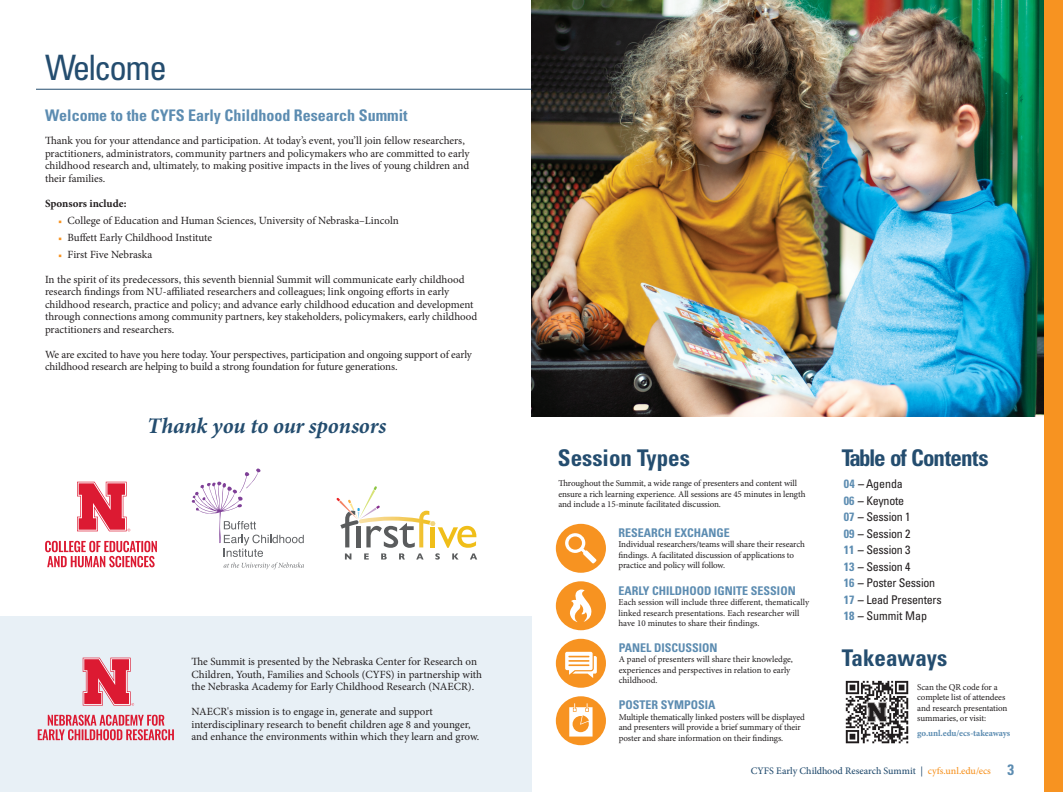
<style>
.page{position:relative;width:1063px;height:792px;background:#fff}
.page>*{position:absolute;margin:0;border:0;box-sizing:border-box;transform-origin:0 0}
.Headline{font:condensed 35px "Univers";letter-spacing:-.06em;color:#244d6f}
.Headline-2{font:700 condensed 23px "Univers";color:#244d6f}
.Headline-3{font:700 condensed 23px "Univers";letter-spacing:-.04em;color:#244d6f}
.t1{font:italic 700 22.2px "Minion Pro";letter-spacing:-.005em;color:#244d6f}
.t2{font:700 condensed 16px "Univers";color:#5c8cb1}
.t3{font:condensed 12px "Univers";letter-spacing:-.02em;color:#231f20}
.BC-Paragraph{font:700 condensed 12px "Univers";color:#5c8cb1}
.t4{font:condensed 12px "Univers";color:#231f20}
.BC-Paragraph-2{font:11px/12.5px "Minion Pro";letter-spacing:-.005em;color:#231f20}
.t5{font:700 11px "Minion Pro";color:#231f20}
.t6{font:500 10px "Minion Pro";color:#244d6f}
.BC-Paragraph-3{font:9px/10.5px "Minion Pro";letter-spacing:-.01em;color:#231f20}
.BC-Paragraph-4{font:700 9px "Minion Pro";letter-spacing:-.01em;color:#5c8cb1}
.s1{font-size:8.5px;color:#f79321}
.s2{font-weight:700;color:#5c8cb1}
.s3{font-weight:700;font-style:italic}
.s4{color:#f79321}
.s5{font-family:"Univers";font-weight:700;font-stretch:condensed;font-size:15px;color:#5c8cb1}
</style>
<div class="page">
<img style="left:532px;top:0;width:513px;height:417px">
<div style="left:1045px;top:0;width:18px;height:792px;background:#f79321"></div>
<div style="left:556px;top:524px;width:50px;height:49px;background:#f79321;border-radius:50%"></div>
<svg style="left:565px;top:533px;width:31px;height:30px"></svg>
<div style="left:556px;top:639px;width:50px;height:49px;background:#f79321;border-radius:50%"></div>
<svg style="left:565px;top:652px;width:32px;height:26px"></svg>
<div style="left:556px;top:696px;width:50px;height:49px;background:#f79321;border-radius:50%"></div>
<svg style="left:569px;top:703px;width:23px;height:34px"></svg>
<div style="left:556px;top:581px;width:50px;height:49px;background:#f79321;border-radius:50%"></div>
<svg style="left:570px;top:589px;width:22px;height:33px"></svg>
<img style="left:845px;top:680px;width:64px;height:64px">
<div style="left:0;top:617px;width:531px;height:175px;background:#e8f0f6"></div>
<svg style="left:83px;top:658px;width:51px;height:48px"></svg>
<svg style="left:38px;top:715px;width:136px;height:25px"></svg>
<svg style="left:191px;top:468px;width:113px;height:101px"></svg>
<svg style="left:77px;top:482px;width:53px;height:49px"></svg>
<svg style="left:45px;top:541px;width:112px;height:26px"></svg>
<svg style="left:336px;top:486px;width:141px;height:74px"></svg>
<hr style="left:36px;top:89px;width:495px;height:1px;background:#244d6f">
<p class="Headline" style="left:45px;top:45px;width:123px">Welcome</p>
<p class="t2" style="left:45px;top:106px;width:364px">Welcome to the CYFS Early Childhood Research Summit</p>
<p class="BC-Paragraph-2" style="left:45px;top:135px;width:426px">Thank you for your attendance and participation. At today’s event, you’ll join fellow researchers, practitioners, administrators, community partners and policymakers who are committed to early childhood research and, ultimately, to making positive impacts in the lives of young children and their families.</p>
<p class="t5" style="left:45px;top:196px;width:83px">Sponsors include:</p>
<p class="BC-Paragraph-2" style="left:58px;top:214px;width:342px"><span class="s1">■</span> College of Education and Human Sciences, University of Nebraska–Lincoln</p>
<p class="BC-Paragraph-2" style="left:58px;top:231px;width:155px"><span class="s1">■</span> Buffett Early Childhood Institute</p>
<p class="BC-Paragraph-2" style="left:58px;top:248px;width:95px"><span class="s1">■</span> First Five Nebraska</p>
<p class="BC-Paragraph-2" style="left:45px;top:273px;width:434px">In the spirit of its predecessors, this seventh biennial Summit will communicate early childhood research findings from NU-affiliated researchers and colleagues; link ongoing efforts in early childhood research, practice and policy; and advance early childhood education and development through connections among community partners, key stakeholders, policymakers, early childhood practitioners and researchers.</p>
<p class="BC-Paragraph-2" style="left:45px;top:348px;width:428px">We are excited to have you here today. Your perspectives, participation and ongoing support of early childhood research are helping to build a strong foundation for future generations.</p>
<p class="t1" style="left:147px;top:410px;width:241px">Thank you to our sponsors</p>
<p class="BC-Paragraph-2" style="left:192px;top:656px;width:292px">The Summit is presented by the Nebraska Center for Research on<br>Children, Youth, Families and Schools (CYFS) in partnership with the Nebraska Academy for Early Childhood Research (NAECR).</p>
<p class="BC-Paragraph-2" style="left:192px;top:706px;width:289px">NAECR's mission is to engage in, generate and support interdisciplinary research to benefit children age 8 and younger, and enhance the environments within which they learn and grow.</p>
<p class="Headline-2" style="left:558px;top:444px;width:134px">Session Types</p>
<p class="BC-Paragraph-3" style="left:558px;top:478px;width:249px">Throughout the Summit, a wide range of presenters and content will ensure a rich learning experience. All sessions are 45 minutes in length and include a 15-minute facilitated discussion.</p>
<p class="BC-Paragraph" style="left:618px;top:525px;width:113px">RESEARCH EXCHANGE</p>
<p class="BC-Paragraph-3" style="left:618px;top:539px;width:188px">Individual researchers/teams will share their research findings. A facilitated discussion of applications to practice and policy will follow.</p>
<p class="BC-Paragraph" style="left:618px;top:583px;width:179px">EARLY CHILDHOOD IGNITE SESSION</p>
<p class="BC-Paragraph-3" style="left:618px;top:597px;width:192px">Each session will include three different, thematically linked research presentations. Each researcher will have 10 minutes to share their findings.</p>
<p class="BC-Paragraph" style="left:619px;top:640px;width:100px">PANEL DISCUSSION</p>
<p class="BC-Paragraph-3" style="left:619px;top:654px;width:176px">A panel of presenters will share their knowledge, experiences and perspectives in relation to early childhood.</p>
<p class="BC-Paragraph" style="left:619px;top:698px;width:98px">POSTER SYMPOSIA</p>
<p class="BC-Paragraph-3" style="left:619px;top:712px;width:188px">Multiple thematically linked posters will be displayed and presenters will provide a brief summary of their poster and share information on their findings.</p>
<p class="Headline-3" style="left:841px;top:444px;width:149px">Table of Contents</p>
<p class="t3" style="left:843px;top:476px;width:61px"><span class="s2">04</span> <span class="s3">–</span> Agenda</p>
<p class="t3" style="left:843px;top:493px;width:62px"><span class="s2">06</span> <span class="s3">–</span> Keynote</p>
<p class="t3" style="left:843px;top:509px;width:68px"><span class="s2">07</span> <span class="s3">–</span> Session 1</p>
<p class="t3" style="left:843px;top:526px;width:68px"><span class="s2">09</span> <span class="s3">–</span> Session 2</p>
<p class="t3" style="left:843px;top:542px;width:68px"><span class="s2">11</span> <span class="s3">–</span> Session 3</p>
<p class="t3" style="left:843px;top:559px;width:68px"><span class="s2">13</span> <span class="s3">–</span> Session 4</p>
<p class="t3" style="left:843px;top:575px;width:93px"><span class="s2">16</span> <span class="s3">–</span> Poster Session</p>
<p class="t3" style="left:843px;top:592px;width:99px"><span class="s2">17</span> <span class="s3">–</span> Lead Presenters</p>
<p class="t4" style="left:843px;top:608px;width:85px"><span class="s2">18</span> <span class="s3">–</span> Summit Map</p>
<p class="Headline-2" style="left:841px;top:643px;width:107px">Takeaways</p>
<p class="BC-Paragraph-3" style="left:917px;top:682px;width:92px">Scan the QR code for a complete list of attendees and research presentation summaries, or visit:</p>
<p class="BC-Paragraph-4" style="left:917px;top:727px;width:95px">go.unl.edu/ecs-takeaways</p>
<p class="t6" style="left:751px;top:764px;width:265px">CYFS Early Childhood Research Summit | <span class="s4">cyfs.unl.edu/ecs</span> <span class="s5">3</span></p>
</div>
